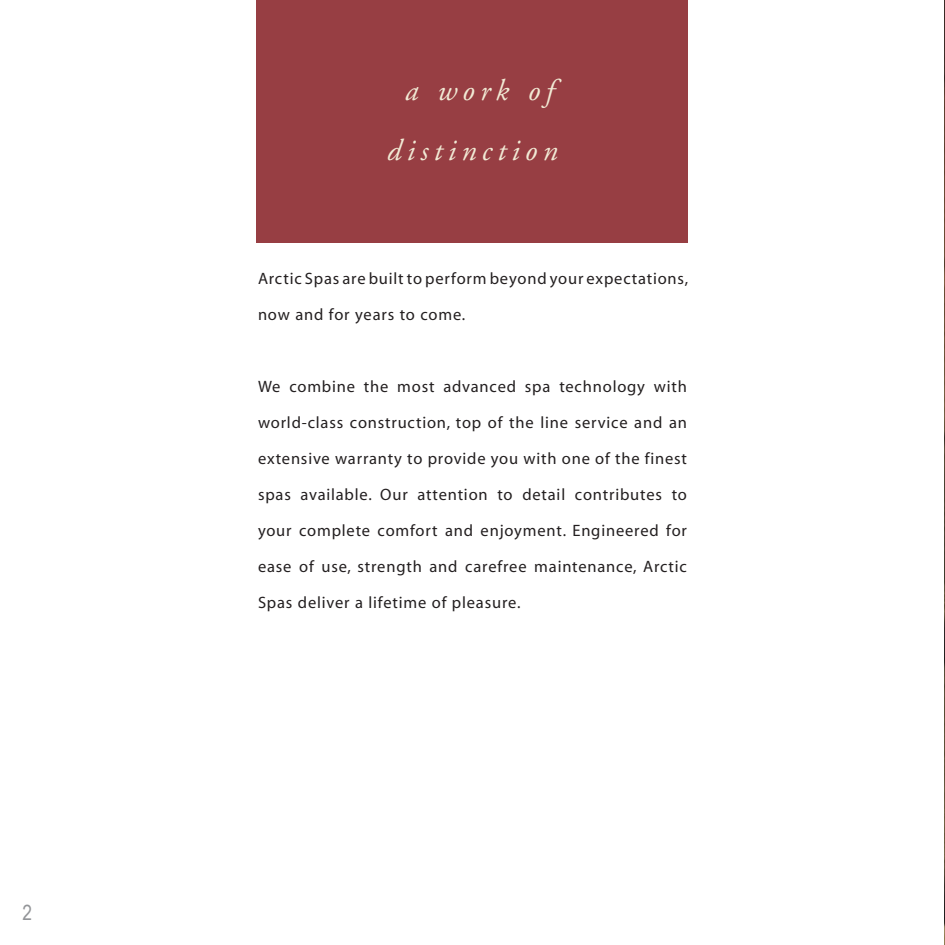
<style>
.page{position:relative;width:945px;height:945px;background:#fff}
.page>*{position:absolute;margin:0;border:0;box-sizing:border-box;transform-origin:0 0}
.t1{font:italic 30px/60px "Adobe Garamond";letter-spacing:.18em;color:#f1ead5;text-align:center}
.t2{font:21px "Arial Narrow";color:#939598}
.t3{font:16.5px/36px "Myriad";letter-spacing:.05em;color:#231f20}
</style>
<div class="page">
<div style="left:256px;top:0;width:432px;height:243px;background:#973e43"></div>
<img style="left:944px;top:0;width:1px;height:945px">
<p class="t2" style="left:22px;top:900px;width:11px">2</p>
<h1 class="t1" style="left:387px;top:61px;width:172px">a work of distinction</h1>
<p class="t3" style="left:258px;top:261px;width:432px">Arctic Spas are built to perform beyond your expectations, now and for years to come.</p>
<p class="t3" style="left:258px;top:369px;width:431px;text-align:justify">We combine the most advanced spa technology with world-class construction, top of the line service and an extensive warranty to provide you with one of the finest spas available. Our attention to detail contributes to your complete comfort and enjoyment. Engineered for ease of use, strength and carefree maintenance, Arctic Spas deliver a lifetime of pleasure.</p>
</div>
